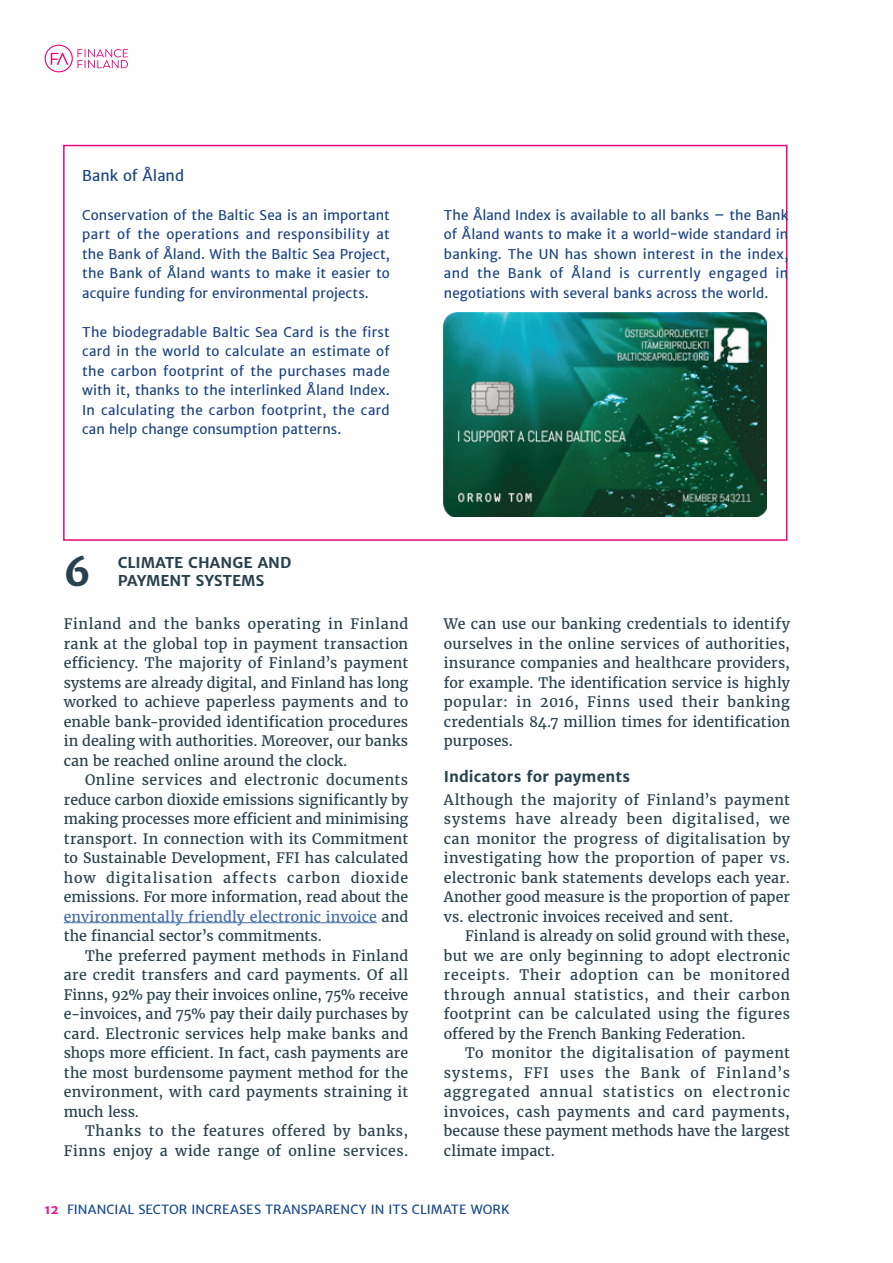
<style>
.page{position:relative;width:893px;height:1263px;background:#fff}
.page>*{position:absolute;margin:0;border:0;box-sizing:border-box;transform-origin:0 0}
.t1{font:700 39.15px "Merriweather Sans";color:#28414d}
.t2{font:700 15px/18px "Merriweather Sans";letter-spacing:.005em;color:#28414d}
.t3{font:15px "Merriweather Sans";color:#1a4280}
.t4{font:14.25px/19.5px "Merriweather";letter-spacing:.01em;color:#28414d;text-align:justify}
.t5{font:14.25px/19.5px "Merriweather";letter-spacing:.035em;color:#28414d;text-align:right}
.t6{font:13.5px/19.5px "Merriweather Sans";letter-spacing:.005em;color:#1a4280;text-align:justify}
.t7{font:12.75px "Merriweather Sans";letter-spacing:.005em;color:#13448b}
.s1{color:#436da8}
.s2{font-weight:700;color:#ed138f}
</style>
<div class="page">
<svg style="left:45px;top:45px;width:83px;height:27px"></svg>
<hr style="left:64px;top:922px;width:313px;height:1px;background:#436da8">
<div style="left:63px;top:145px;width:724px;height:396px;border:2px solid #e6077d"></div>
<img style="left:443px;top:313px;width:324px;height:204px">
<p class="t3" style="left:82px;top:166px;width:103px">Bank of Åland</p>
<p class="t6" style="left:82px;top:205px;width:309px">Conservation of the Baltic Sea is an important part of the operations and responsibility at the Bank of Åland. With the Baltic Sea Project, the Bank of Åland wants to make it easier to acquire funding for environmental projects.</p>
<p class="t6" style="left:82px;top:322px;width:309px">The biodegradable Baltic Sea Card is the first card in the world to calculate an estimate of the carbon footprint of the purchases made with it, thanks to the interlinked Åland Index.<br>In calculating the carbon footprint, the card can help change consumption patterns.</p>
<p class="t6" style="left:444px;top:205px;width:346px">The Åland Index is available to all banks – the Bank of Åland wants to make it a world-wide standard in banking. The UN has shown interest in the index, and the Bank of Åland is currently engaged in negotiations with several banks across the world.</p>
<h1 class="t1" style="left:64px;top:546px;width:29px">6</h1>
<p class="t2" style="left:118px;top:553px;width:175px">CLIMATE CHANGE AND<br>PAYMENT SYSTEMS</p>
<p class="t4" style="left:64px;top:614px;width:346px">Finland and the banks operating in Finland rank at the global top in payment transaction efficiency. The majority of Finland’s payment systems are already digital, and Finland has long worked to achieve paperless payments and to enable bank-provided identification procedures in dealing with authorities. Moreover, our banks can be reached online around the clock.</p>
<p class="t4" style="left:64px;top:770px;width:346px;text-indent:21px">Online services and electronic documents reduce carbon dioxide emissions significantly by making processes more efficient and minimising transport. In connection with its Commitment to Sustainable Development, FFI has calculated how digitalisation affects carbon dioxide emissions. For more information, read about the <span class="s1">environmentally friendly electronic invoice</span> and the financial sector’s commitments.</p>
<p class="t4" style="left:64px;top:946px;width:346px;text-indent:21px">The preferred payment methods in Finland are credit transfers and card payments. Of all Finns, 92% pay their invoices online, 75% receive e-invoices, and 75% pay their daily purchases by card. Electronic services help make banks and shops more efficient. In fact, cash payments are the most burdensome payment method for the environment, with card payments straining it much less.</p>
<p class="t5" style="left:64px;top:1121px;width:346px">Thanks to the features offered by banks,<br>Finns enjoy a wide range of online services.</p>
<p class="t4" style="left:444px;top:614px;width:348px">We can use our banking credentials to identify ourselves in the online services of authorities, insurance companies and healthcare providers, for example. The identification service is highly popular: in 2016, Finns used their banking credentials 84.7 million times for identification purposes.</p>
<p class="t2" style="left:444px;top:768px;width:188px">Indicators for payments</p>
<p class="t4" style="left:444px;top:790px;width:348px">Although the majority of Finland’s payment systems have already been digitalised, we can monitor the progress of digitalisation by investigating how the proportion of paper vs. electronic bank statements develops each year.<br>Another good measure is the proportion of paper vs. electronic invoices received and sent.</p>
<p class="t4" style="left:444px;top:926px;width:348px;text-indent:21px">Finland is already on solid ground with these, but we are only beginning to adopt electronic receipts. Their adoption can be monitored through annual statistics, and their carbon footprint can be calculated using the figures offered by the French Banking Federation.</p>
<p class="t4" style="left:444px;top:1043px;width:348px;text-indent:21px">To monitor the digitalisation of payment systems, FFI uses the Bank of Finland’s aggregated annual statistics on electronic invoices, cash payments and card payments, because these payment methods have the largest climate impact.</p>
<p class="t7" style="left:45px;top:1201px;width:467px"><span class="s2">12</span> FINANCIAL SECTOR INCREASES TRANSPARENCY IN ITS CLIMATE WORK</p>
</div>
